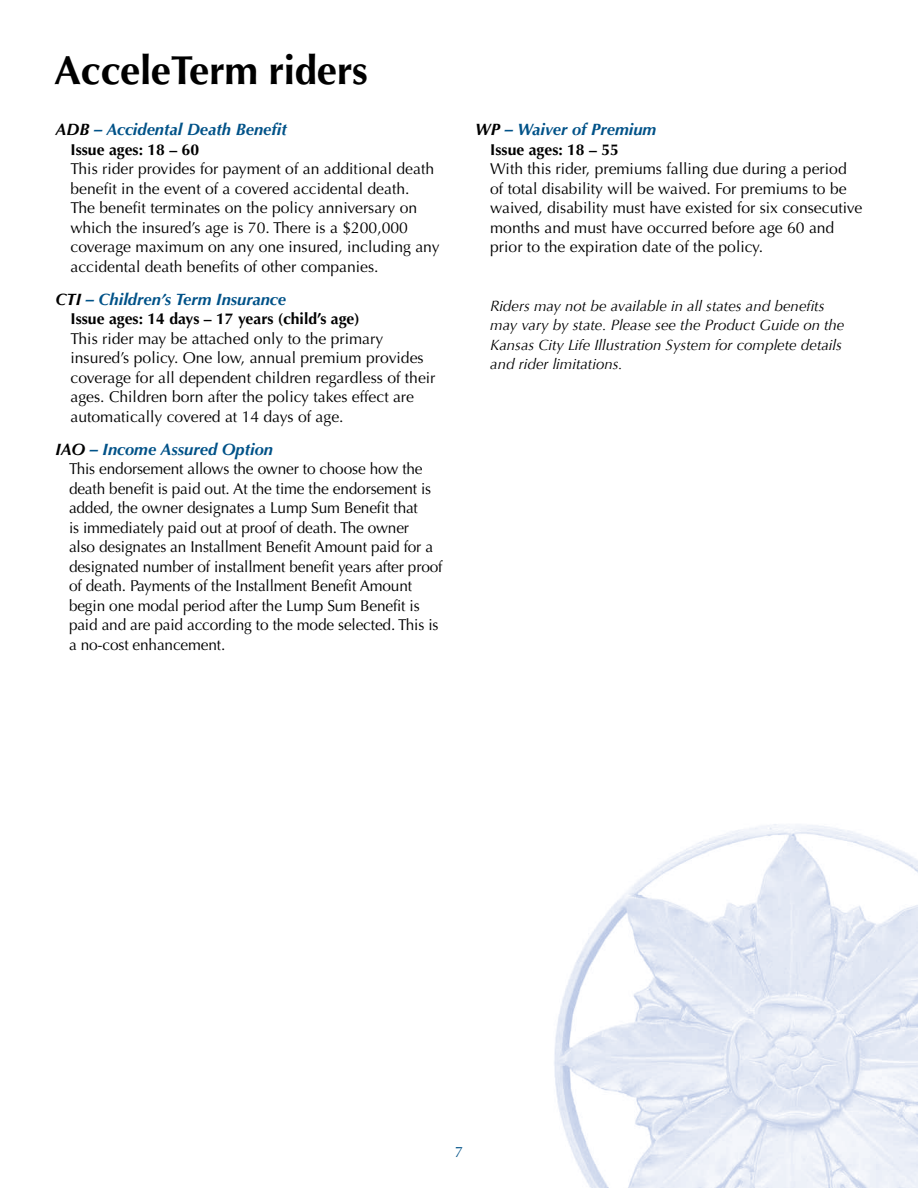
<style>
.page{position:relative;width:918px;height:1188px;background:#fff}
.page>*{position:absolute;margin:0;border:0;box-sizing:border-box;transform-origin:0 0}
.t1{font:700 40.5px "Optima LT Std";letter-spacing:-.01em;color:#000}
.t2{font:italic 700 16.5px "Optima LT Std";color:#005288}
.t3{font:15.75px/19.5px "Optima LT Std";color:#000}
.t4{font:700 15.75px "Optima LT Std";color:#000}
.t5{font:italic 15px/19.5px "Optima";color:#000}
.t6{font:15px "Optima LT Std";color:#005288}
.s1{color:#000}
</style>
<div class="page">
<img style="left:554px;top:824px;width:364px;height:364px">
<h1 class="t1" style="left:54px;top:46px;width:315px">AcceleTerm riders</h1>
<p class="t2" style="left:56px;top:120px;width:233px"><span class="s1">ADB</span> – Accidental Death Benefit</p>
<p class="t4" style="left:70px;top:140px;width:130px">Issue ages: 18 – 60</p>
<p class="t3" style="left:70px;top:159px;width:371px">This rider provides for payment of an additional death benefit in the event of a covered accidental death.<br>The benefit terminates on the policy anniversary on which the insured’s age is 70. There is a $200,000 coverage maximum on any one insured, including any accidental death benefits of other companies.</p>
<p class="t2" style="left:56px;top:289px;width:232px"><span class="s1">CTI</span> – Children’s Term Insurance</p>
<p class="t4" style="left:70px;top:310px;width:291px">Issue ages: 14 days – 17 years (child’s age)</p>
<p class="t3" style="left:70px;top:329px;width:367px">This rider may be attached only to the primary insured’s policy. One low, annual premium provides coverage for all dependent children regardless of their ages. Children born after the policy takes effect are automatically covered at 14 days of age.</p>
<p class="t2" style="left:56px;top:439px;width:219px"><span class="s1">IAO</span> – Income Assured Option</p>
<p class="t3" style="left:69px;top:459px;width:375px">This endorsement allows the owner to choose how the death benefit is paid out. At the time the endorsement is added, the owner designates a Lump Sum Benefit that<br>is immediately paid out at proof of death. The owner<br>also designates an Installment Benefit Amount paid for a designated number of installment benefit years after proof of death. Payments of the Installment Benefit Amount begin one modal period after the Lump Sum Benefit is paid and are paid according to the mode selected. This is a no-cost enhancement.</p>
<p class="t2" style="left:475px;top:120px;width:183px"><span class="s1">WP</span> – Waiver of Premium</p>
<p class="t4" style="left:490px;top:140px;width:130px">Issue ages: 18 – 55</p>
<p class="t3" style="left:490px;top:159px;width:374px">With this rider, premiums falling due during a period of total disability will be waived. For premiums to be waived, disability must have existed for six consecutive months and must have occurred before age 60 and prior to the expiration date of the policy.</p>
<p class="t5" style="left:490px;top:296px;width:356px">Riders may not be available in all states and benefits may vary by state. Please see the Product Guide on the Kansas City Life Illustration System for complete details and rider limitations.</p>
<p class="t6" style="left:455px;top:1144px;width:10px">7</p>
</div>
